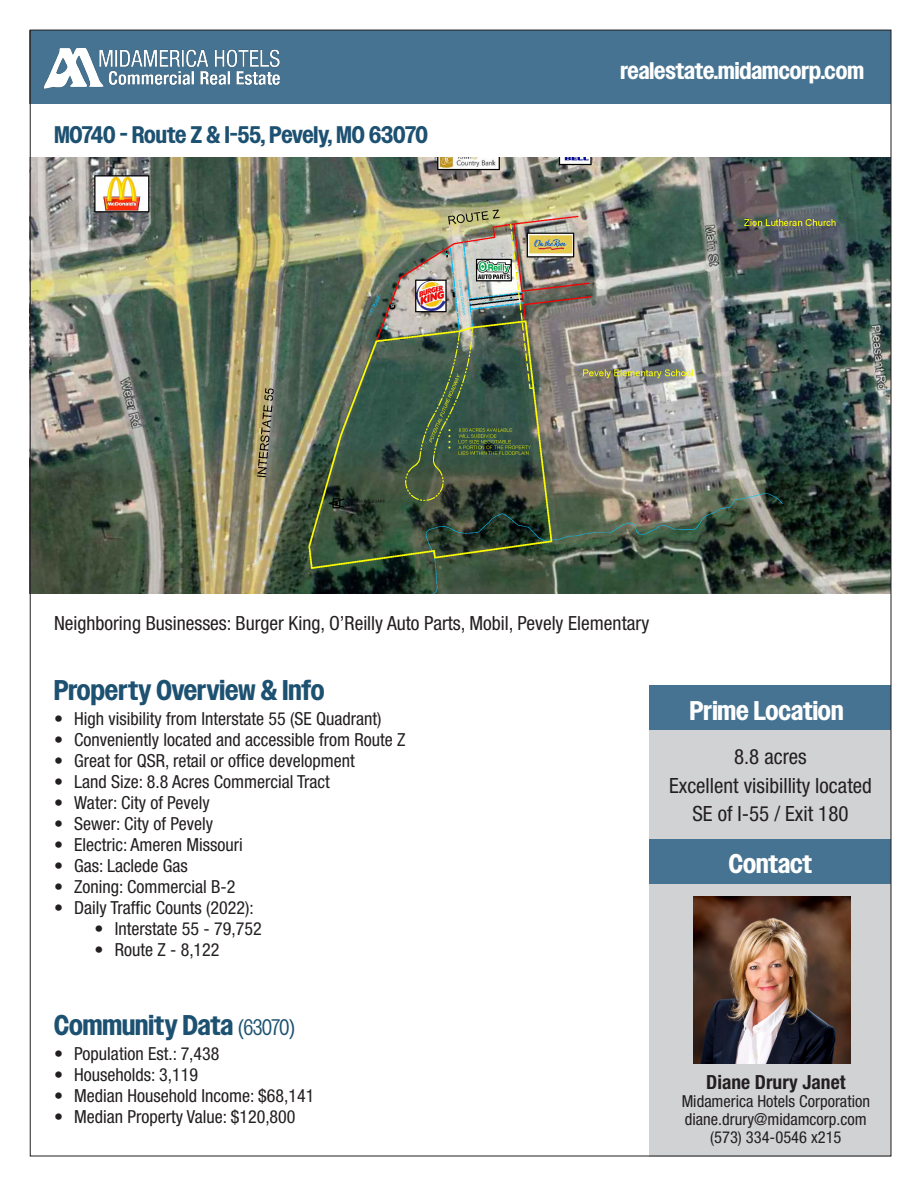
<style>
.page{position:relative;width:918px;height:1188px;background:#fff}
.page>*{position:absolute;margin:0;border:0;box-sizing:border-box;transform-origin:0 0}
.t1{font:700 28.5px "Owners Narrow";color:#1d5171}
.t2{font:700 27px "Owners Narrow";color:#fff}
.t3{font:700 24px "Owners Narrow";letter-spacing:-.005em;color:#1d5171}
.t4{font:700 24px "Owners Narrow";color:#fff}
.t5{font:condensed 21px/28.5px "Helvetica Neue LT Std";color:#231f20;text-align:center}
.t6{font:condensed 19.5px "Helvetica Neue LT Std";color:#231f20}
.t7{font:700 condensed 19.5px "Helvetica Neue LT Std";color:#231f20}
.t8{font:condensed 18px "Helvetica Neue LT Std";color:#231f20}
.t9{font:condensed 16.5px "Helvetica Neue LT Std";color:#231f20}
.s1{font-weight:400;font-size:22.5px}
</style>
<div class="page">
<div style="left:650px;top:845px;width:241px;height:311px;background:#d1d2d4"></div>
<div style="left:650px;top:693px;width:241px;height:152px;background:#d1d2d4"></div>
<div style="left:30px;top:30px;width:861px;height:74px;background:#467391"></div>
<div style="left:650px;top:839px;width:241px;height:45px;background:#467391"></div>
<div style="left:650px;top:685px;width:241px;height:45px;background:#467391"></div>
<img style="left:32px;top:158px;width:857px;height:436px">
<img style="left:694px;top:897px;width:156px;height:167px">
<img style="left:37px;top:29px;width:253px;height:60px">
<p class="t3" style="left:54px;top:121px;width:375px">MO740 - Route Z &amp; I-55, Pevely, MO 63070</p>
<p class="t4" style="left:620px;top:56px;width:245px">realestate.midamcorp.com</p>
<p class="t6" style="left:54px;top:612px;width:597px">Neighboring Businesses: Burger King, O’Reilly Auto Parts, Mobil, Pevely Elementary</p>
<p class="t1" style="left:54px;top:673px;width:272px">Property Overview &amp; Info</p>
<p class="t8" style="left:54px;top:708px;width:329px">• High visibility from Interstate 55 (SE Quadrant)</p>
<p class="t8" style="left:54px;top:729px;width:353px">• Conveniently located and accessible from Route Z</p>
<p class="t8" style="left:54px;top:750px;width:302px">• Great for QSR, retail or office development</p>
<p class="t8" style="left:54px;top:771px;width:277px">• Land Size: 8.8 Acres Commercial Tract</p>
<p class="t8" style="left:54px;top:792px;width:157px">• Water: City of Pevely</p>
<p class="t8" style="left:54px;top:813px;width:161px">• Sewer: City of Pevely</p>
<p class="t8" style="left:54px;top:834px;width:190px">• Electric: Ameren Missouri</p>
<p class="t8" style="left:54px;top:855px;width:135px">• Gas: Laclede Gas</p>
<p class="t8" style="left:54px;top:876px;width:183px">• Zoning: Commercial B-2</p>
<p class="t8" style="left:54px;top:897px;width:201px">• Daily Traffic Counts (2022):</p>
<p class="t8" style="left:94px;top:918px;width:169px">• Interstate 55 - 79,752</p>
<p class="t8" style="left:94px;top:939px;width:127px">• Route Z - 8,122</p>
<p class="t2" style="left:690px;top:695px;width:155px">Prime Location</p>
<p class="t5" style="left:669px;top:742px;width:204px">8.8 acres<br>Excellent visibillity located<br>SE of I-55 / Exit 180</p>
<p class="t2" style="left:729px;top:848px;width:85px">Contact</p>
<p class="t1" style="left:54px;top:1009px;width:242px">Community Data <span class="s1">(63070)</span></p>
<p class="t8" style="left:54px;top:1044px;width:167px">• Population Est.: 7,438</p>
<p class="t8" style="left:54px;top:1065px;width:146px">• Households: 3,119</p>
<p class="t8" style="left:54px;top:1086px;width:262px">• Median Household Income: $68,141</p>
<p class="t8" style="left:54px;top:1107px;width:243px">• Median Property Value: $120,800</p>
<p class="t7" style="left:706px;top:1070px;width:141px">Diane Drury Janet</p>
<p class="t9" style="left:682px;top:1092px;width:190px">Midamerica Hotels Corporation</p>
<p class="t9" style="left:685px;top:1110px;width:183px">diane.drury@midamcorp.com</p>
<p class="t9" style="left:710px;top:1128px;width:133px">(573) 334-0546 x215</p>
</div>
